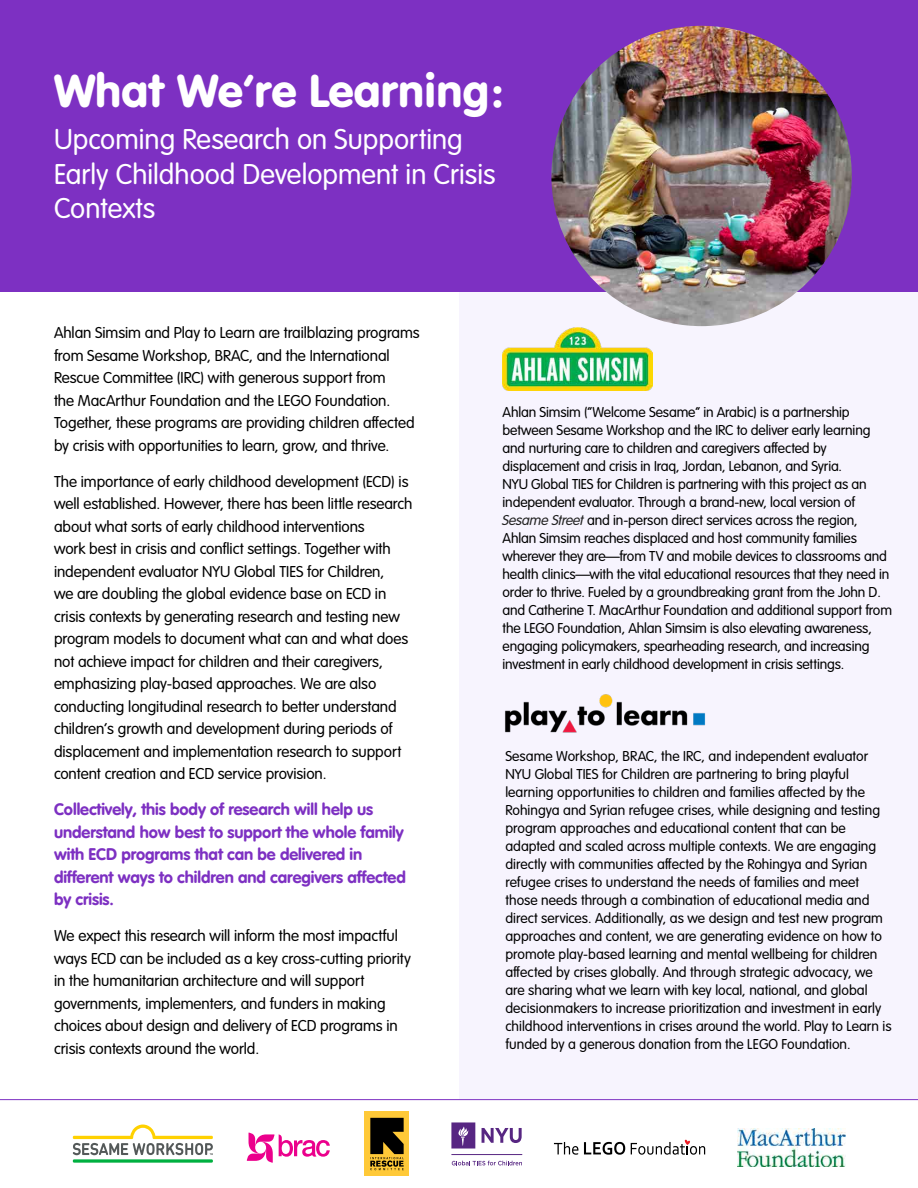
<style>
.page{position:relative;width:918px;height:1188px;background:#fff}
.page>*{position:absolute;margin:0;border:0;box-sizing:border-box;transform-origin:0 0}
.t1{font:48px "VAG Rundschrift D";color:#fff}
.t2{font:300 30px/34.5px "VAG Rundschrift D";color:#fff}
.BT{font:300 16.5px/22.5px "VAG Rundschrift D";letter-spacing:-.005em;color:#000}
.BT-2{font:16.5px/22.5px "VAG Rounded Bold";letter-spacing:-.005em;color:#7d30c2}
.program_info{font:300 15px/18px "VAG Rundschrift D";letter-spacing:-.005em;color:#000}
.s1{font-style:italic;color:#222}
</style>
<div class="page">
<div style="left:459px;top:272px;width:459px;height:916px;background:#f7f4fe"></div>
<img style="left:505px;top:694px;width:201px;height:39px">
<div style="left:0;top:0;width:918px;height:292px;background:#7d30c2"></div>
<img style="left:551px;top:26px;width:301px;height:300px;border-radius:150px">
<img style="left:503px;top:328px;width:150px;height:63px">
<div style="left:0;top:1099px;width:918px;height:89px;background:#fff"></div>
<div style="left:365px;top:1112px;width:44px;height:64px;background:#ffc938"></div>
<svg style="left:370px;top:1118px;width:34px;height:52px"></svg>
<svg style="left:247px;top:1133px;width:83px;height:30px"></svg>
<svg style="left:554px;top:1142px;width:24px;height:13px"></svg>
<svg style="left:584px;top:1142px;width:41px;height:13px"></svg>
<svg style="left:631px;top:1139px;width:74px;height:16px"></svg>
<svg style="left:482px;top:1128px;width:40px;height:15px"></svg>
<svg style="left:451px;top:1122px;width:24px;height:27px"></svg>
<hr style="left:451px;top:1154px;width:71px;height:1px;background:#572682">
<svg style="left:452px;top:1161px;width:70px;height:4px"></svg>
<svg style="left:73px;top:1159px;width:140px;height:4px"></svg>
<svg style="left:73px;top:1125px;width:140px;height:30px"></svg>
<img style="left:738px;top:1129px;width:107px;height:37px">
<h2 class="t1" style="left:54px;top:63px;width:451px">What We’re Learning:</h2>
<h2 class="t2" style="left:54px;top:123px;width:443px">Upcoming Research on Supporting<br>Early Childhood Development in Crisis<br>Contexts</h2>
<p class="BT" style="left:54px;top:322px;width:367px">Ahlan Simsim and Play to Learn are trailblazing programs from Sesame Workshop, BRAC, and the International Rescue Committee (IRC) with generous support from<br>the MacArthur Foundation and the LEGO Foundation.<br>Together, these programs are providing children affected by crisis with opportunities to learn, grow, and thrive.</p>
<p class="BT" style="left:54px;top:470px;width:360px">The importance of early childhood development (ECD) is well established. However, there has been little research about what sorts of early childhood interventions<br>work best in crisis and conflict settings. Together with independent evaluator NYU Global TIES for Children,<br>we are doubling the global evidence base on ECD in crisis contexts by generating research and testing new program models to document what can and what does not achieve impact for children and their caregivers, emphasizing play-based approaches. We are also conducting longitudinal research to better understand children’s growth and development during periods of displacement and implementation research to support content creation and ECD service provision.</p>
<p class="BT-2" style="left:54px;top:798px;width:353px">Collectively, this body of research will help us understand how best to support the whole family with ECD programs that can be delivered in different ways to children and caregivers affected by crisis.</p>
<p class="BT" style="left:54px;top:925px;width:358px">We expect this research will inform the most impactful ways ECD can be included as a key cross-cutting priority in the humanitarian architecture and will support governments, implementers, and funders in making choices about design and delivery of ECD programs in crisis contexts around the world.</p>
<p class="program_info" style="left:503px;top:403px;width:391px">Ahlan Simsim (“Welcome Sesame” in Arabic) is a partnership between Sesame Workshop and the IRC to deliver early learning and nurturing care to children and caregivers affected by displacement and crisis in Iraq, Jordan, Lebanon, and Syria.<br>NYU Global TIES for Children is partnering with this project as an independent evaluator. Through a brand-new, local version of <span class="s1">Sesame Street</span> and in-person direct services across the region, Ahlan Simsim reaches displaced and host community families wherever they are—from TV and mobile devices to classrooms and health clinics—with the vital educational resources that they need in order to thrive. Fueled by a groundbreaking grant from the John D. and Catherine T. MacArthur Foundation and additional support from the LEGO Foundation, Ahlan Simsim is also elevating awareness, engaging policymakers, spearheading research, and increasing investment in early childhood development in crisis settings.</p>
<p class="program_info" style="left:505px;top:747px;width:388px">Sesame Workshop, BRAC, the IRC, and independent evaluator NYU Global TIES for Children are partnering to bring playful learning opportunities to children and families affected by the Rohingya and Syrian refugee crises, while designing and testing program approaches and educational content that can be adapted and scaled across multiple contexts. We are engaging directly with communities affected by the Rohingya and Syrian refugee crises to understand the needs of families and meet those needs through a combination of educational media and direct services. Additionally, as we design and test new program approaches and content, we are generating evidence on how to promote play-based learning and mental wellbeing for children affected by crises globally. And through strategic advocacy, we are sharing what we learn with key local, national, and global decisionmakers to increase prioritization and investment in early childhood interventions in crises around the world. Play to Learn is funded by a generous donation from the LEGO Foundation.</p>
</div>
